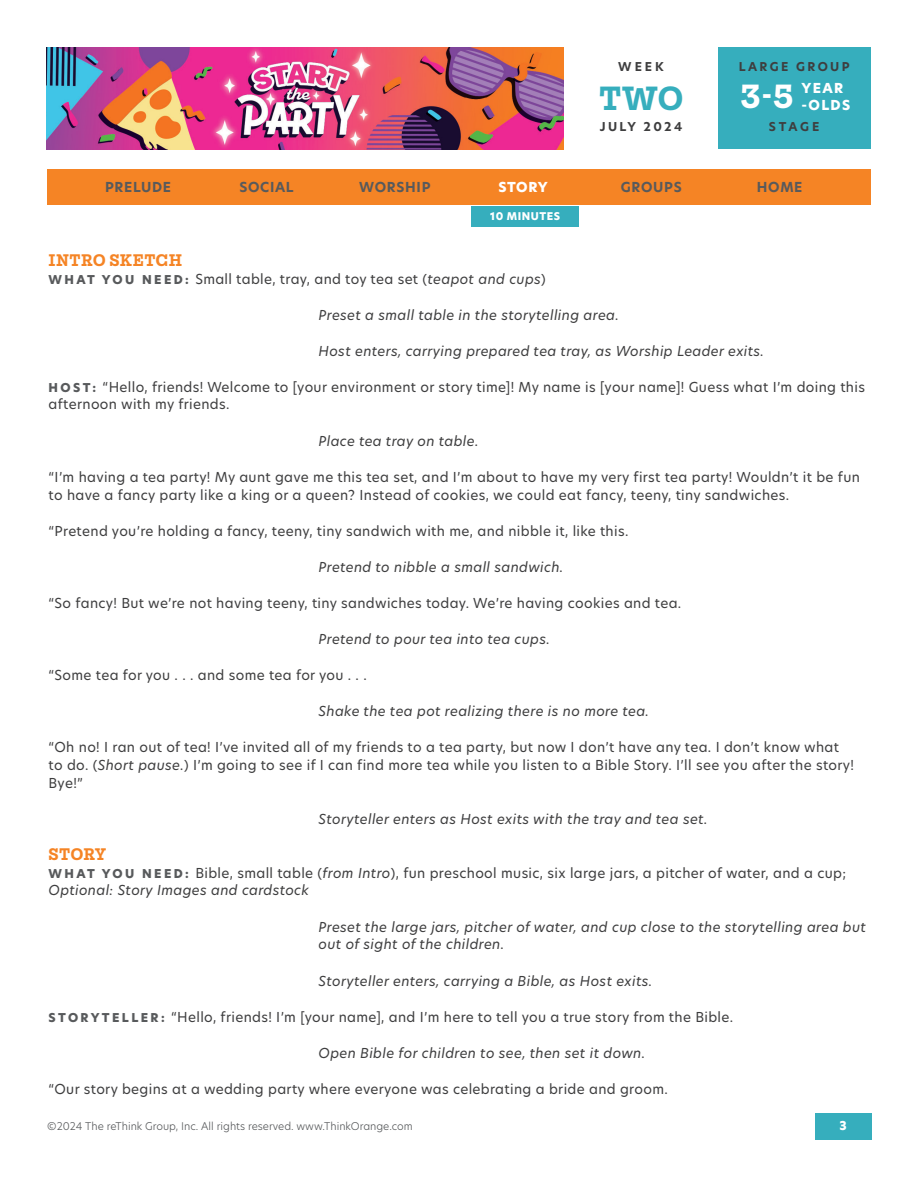
<style>
.page{position:relative;width:918px;height:1188px;background:#fff}
.page>*{position:absolute;margin:0;border:0;box-sizing:border-box;transform-origin:0 0}
.t1{font:700 36px "Mortise";color:#36aebd}
.t2{font:700 36px "Mortise";color:#fff}
.t3{font:700 18px "Mortise";letter-spacing:.025em;color:#f58425}
.t4{font:13.5px/18px "New Hero";letter-spacing:.025em;color:#3e3e3f}
.t5{font:italic 13.5px/18px "New Hero";letter-spacing:.025em;color:#3e3e3f}
.t6{font:700 13.5px "New Hero";letter-spacing:.05em;color:#585a5c}
.t7{font:800 13.5px/16.2px "New Hero";letter-spacing:.1em;color:#fff}
.t8{font:700 12px "New Hero";letter-spacing:.2em;color:#3e3e3f}
.t9{font:800 12px "New Hero";color:#fff}
.t10{font:300 10.5px "New Hero";color:#585a5c}
.t11{font:800 10.5px "New Hero";letter-spacing:.05em;color:#fff}
.s1{font-weight:800;font-size:12px;color:#585a5c}
.s2{font-style:italic}
</style>
<div class="page">
<img style="left:46px;top:47px;width:518px;height:102px">
<div style="left:717px;top:47px;width:154px;height:102px;background:#36aebd"></div>
<div style="left:471px;top:206px;width:108px;height:20px;background:#36aebd"></div>
<div style="left:47px;top:170px;width:824px;height:36px;background:#f58425"></div>
<div style="left:815px;top:1113px;width:57px;height:27px;background:#36aebd"></div>
<p class="t8" style="left:618px;top:59px;width:47px">WEEK</p>
<h1 class="t1" style="left:599px;top:79px;width:85px">TWO</h1>
<p class="t8" style="left:600px;top:119px;width:84px">JULY 2024</p>
<p class="t8" style="left:739px;top:59px;width:112px">LARGE GROUP</p>
<h1 class="t2" style="left:740px;top:77px;width:55px">3-5</h1>
<p class="t7" style="left:802px;top:80px;width:50px">YEAR -OLDS</p>
<p class="t8" style="left:769px;top:119px;width:52px">STAGE</p>
<p class="t6" style="left:105px;top:177px;width:68px">PRELUDE</p>
<p class="t6" style="left:239px;top:177px;width:56px">SOCIAL</p>
<p class="t6" style="left:359px;top:177px;width:73px">WORSHIP</p>
<p class="t7" style="left:498px;top:179px;width:51px">STORY</p>
<p class="t6" style="left:621px;top:177px;width:62px">GROUPS</p>
<p class="t6" style="left:757px;top:177px;width:47px">HOME</p>
<p class="t11" style="left:490px;top:209px;width:72px">10 MINUTES</p>
<h2 class="t3" style="left:49px;top:250px;width:135px">INTRO SKETCH</h2>
<p class="t4" style="left:49px;top:269px;width:499px"><span class="s1">W H AT YO U N E E D :</span> Small table, tray, and toy tea set (<span class="s2">teapot and cups</span>)</p>
<p class="t5" style="left:319px;top:305px;width:302px">Preset a small table in the storytelling area.</p>
<p class="t5" style="left:319px;top:341px;width:447px">Host enters, carrying prepared tea tray, as Worship Leader exits.</p>
<p class="t4" style="left:49px;top:377px;width:818px"><span class="s1">H O S T:</span> “Hello, friends! Welcome to [your environment or story time]! My name is [your name]! Guess what I’m doing this afternoon with my friends.</p>
<p class="t5" style="left:319px;top:431px;width:161px">Place tea tray on table.</p>
<p class="t4" style="left:49px;top:467px;width:813px">“I’m having a tea party! My aunt gave me this tea set, and I’m about to have my very first tea party! Wouldn’t it be fun to have a fancy party like a king or a queen? Instead of cookies, we could eat fancy, teeny, tiny sandwiches.</p>
<p class="t4" style="left:49px;top:521px;width:581px">“Pretend you’re holding a fancy, teeny, tiny sandwich with me, and nibble it, like this.</p>
<p class="t5" style="left:319px;top:557px;width:246px">Pretend to nibble a small sandwich.</p>
<p class="t4" style="left:49px;top:593px;width:634px">“So fancy! But we’re not having teeny, tiny sandwiches today. We’re having cookies and tea.</p>
<p class="t5" style="left:319px;top:629px;width:233px">Pretend to pour tea into tea cups.</p>
<p class="t4" style="left:49px;top:665px;width:320px">“Some tea for you . . . and some tea for you . . .</p>
<p class="t5" style="left:319px;top:701px;width:332px">Shake the tea pot realizing there is no more tea.</p>
<p class="t4" style="left:49px;top:737px;width:807px">“Oh no! I ran out of tea! I’ve invited all of my friends to a tea party, but now I don’t have any tea. I don’t know what to do. (<span class="s2">Short pause.</span>) I’m going to see if I can find more tea while you listen to a Bible Story. I’ll see you after the story!<br>Bye!”</p>
<p class="t5" style="left:319px;top:809px;width:390px">Storyteller enters as Host exits with the tray and tea set.</p>
<h2 class="t3" style="left:49px;top:844px;width:59px">STORY</h2>
<p class="t4" style="left:49px;top:863px;width:799px"><span class="s1">W H AT YO U N E E D :</span> Bible, small table (<span class="s2">from Intro</span>), fun preschool music, six large jars, a pitcher of water, and a cup;<br><span class="s2">Optional: Story Images and cardstock</span></p>
<p class="t5" style="left:319px;top:917px;width:549px">Preset the large jars, pitcher of water, and cup close to the storytelling area but out of sight of the children.</p>
<p class="t5" style="left:319px;top:971px;width:335px">Storyteller enters, carrying a Bible, as Host exits.</p>
<p class="t4" style="left:49px;top:1007px;width:686px"><span class="s1">S TO RY T E L L E R :</span> “Hello, friends! I’m [your name], and I’m here to tell you a true story from the Bible.</p>
<p class="t5" style="left:319px;top:1043px;width:328px">Open Bible for children to see, then set it down.</p>
<p class="t4" style="left:49px;top:1079px;width:621px">“Our story begins at a wedding party where everyone was celebrating a bride and groom.</p>
<p class="t10" style="left:47px;top:1118px;width:367px">©2024 The reThink Group, Inc. All rights reserved. www.ThinkOrange.com</p>
<p class="t9" style="left:839px;top:1117px;width:9px">3</p>
</div>
